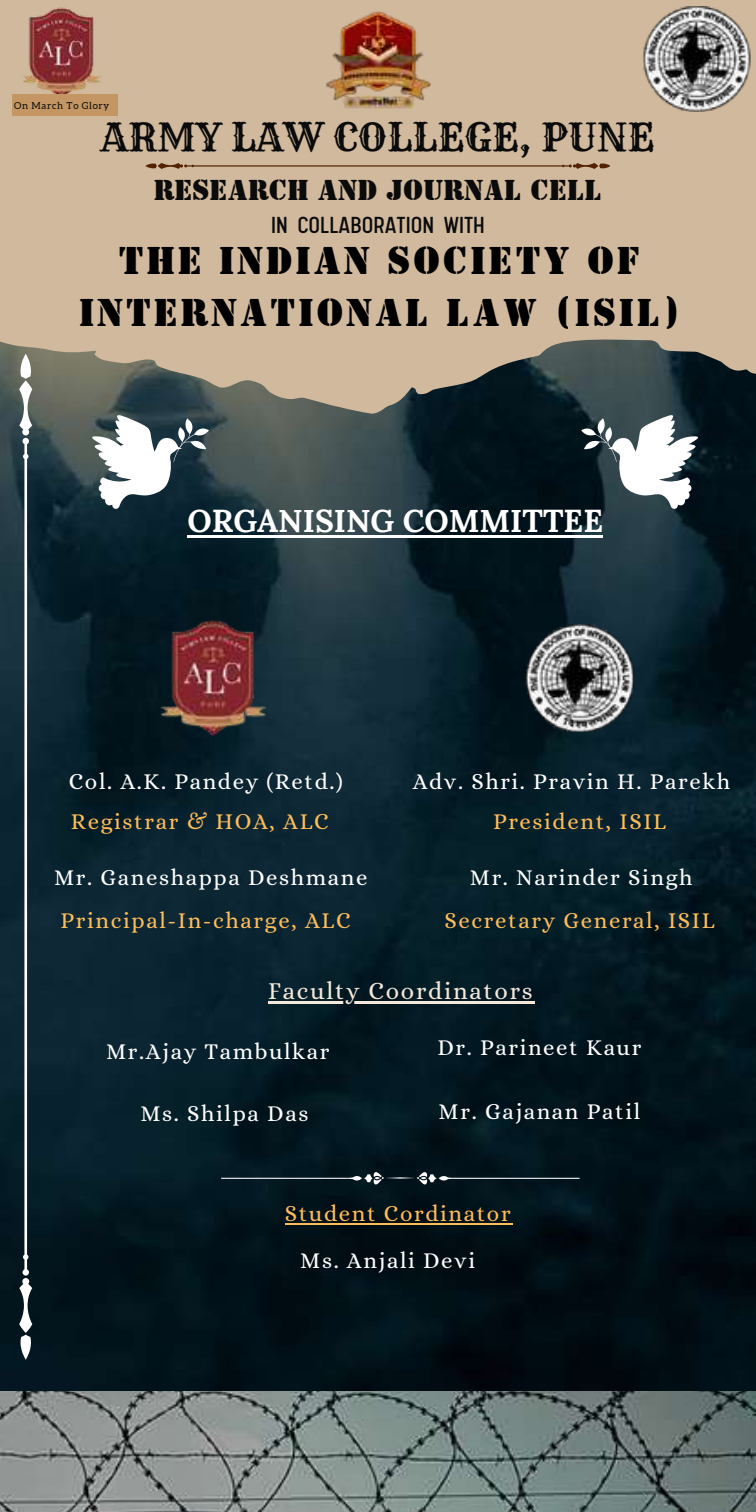
<style>
.page{position:relative;width:756px;height:1512px;background:#fff}
.page>*{position:absolute;margin:0;border:0;box-sizing:border-box;transform-origin:0 0}
.t1{font:38.5px/52.5px "Stencil BT";letter-spacing:.07em;color:#000;text-align:center}
.t2{font:38.15px "Rye";color:#0b0b0b}
.t3{font:700 31.5px "Lora";color:#fff}
.t4{font:28.7px "Stencil BT";color:#0b0b0b}
.t5{font:26.25px "Calps Sans";color:#0b0b0b}
.t6{font:24.5px "Alice";letter-spacing:.07em;color:#f5e9db}
.t7{font:22.75px "Alice";letter-spacing:.07em;color:#fff}
.t8{font:22.75px "Alice";letter-spacing:.07em;color:#ffbd59}
.t9{font:9.8px "Aleo";letter-spacing:.07em;color:#0b0b0b}
</style>
<div class="page">
<img style="left:0;top:414px;width:756px;height:1098px">
<svg style="left:19px;top:414px;width:13px;height:946px"></svg>
<img style="left:0;top:1392px;width:755px;height:120px">
<svg style="left:221px;top:1172px;width:359px;height:12px;background:#22323a"></svg>
<svg style="left:0;top:0;width:756px;height:414px;background:#beab92"></svg>
<img style="left:9px;top:6px;width:105px;height:94px">
<img style="left:321px;top:2px;width:113px;height:113px">
<div style="left:12px;top:95px;width:106px;height:21px;background:#c49663"></div>
<svg style="left:145px;top:163px;width:465px;height:6px;background:#af9174"></svg>
<svg style="left:581px;top:414px;width:118px;height:94px"></svg>
<svg style="left:92px;top:414px;width:117px;height:94px"></svg>
<img style="left:638px;top:6px;width:118px;height:105px">
<img style="left:144px;top:618px;width:137px;height:121px">
<img style="left:519px;top:624px;width:124px;height:108px">
<hr style="left:285px;top:1223px;width:227px;height:2px;background:#ffbd59">
<hr style="left:268px;top:1001px;width:266px;height:3px;background:#f5e9db">
<hr style="left:187px;top:535px;width:416px;height:2px;background:#fff">
<p class="t9" style="left:14px;top:100px;width:96px">On March To Glory</p>
<h2 class="t2" style="left:101px;top:114px;width:555px">ARMY LAW COLLEGE, PUNE</h2>
<p class="t4" style="left:154px;top:172px;width:450px">RESEARCH AND JOURNAL CELL</p>
<p class="t5" style="left:271px;top:214px;width:215px">IN COLLABORATION WITH</p>
<h1 class="t1" style="left:79px;top:233px;width:603px">THE INDIAN SOCIETY OF<br>INTERNATIONAL LAW (ISIL)</h1>
<h3 class="t3" style="left:187px;top:501px;width:417px">ORGANISING COMMITTEE</h3>
<p class="t7" style="left:69px;top:768px;width:276px">Col. A.K. Pandey (Retd.)</p>
<p class="t8" style="left:71px;top:809px;width:259px">Registrar &amp; HOA, ALC</p>
<p class="t7" style="left:54px;top:864px;width:315px">Mr. Ganeshappa Deshmane</p>
<p class="t8" style="left:61px;top:908px;width:291px">Principal-In-charge, ALC</p>
<p class="t7" style="left:413px;top:768px;width:319px">Adv. Shri. Pravin H. Parekh</p>
<p class="t8" style="left:493px;top:809px;width:175px">President, ISIL</p>
<p class="t7" style="left:470px;top:864px;width:224px">Mr. Narinder Singh</p>
<p class="t8" style="left:445px;top:908px;width:272px">Secretary General, ISIL</p>
<p class="t6" style="left:268px;top:977px;width:266px">Faculty Coordinators</p>
<p class="t7" style="left:106px;top:1038px;width:225px">Mr.Ajay Tambulkar</p>
<p class="t7" style="left:437px;top:1034px;width:206px">Dr. Parineet Kaur</p>
<p class="t7" style="left:140px;top:1100px;width:169px">Ms. Shilpa Das</p>
<p class="t7" style="left:439px;top:1098px;width:203px">Mr. Gajanan Patil</p>
<p class="t8" style="left:285px;top:1201px;width:227px">Student Cordinator</p>
<p class="t7" style="left:300px;top:1248px;width:176px">Ms. Anjali Devi</p>
</div>
